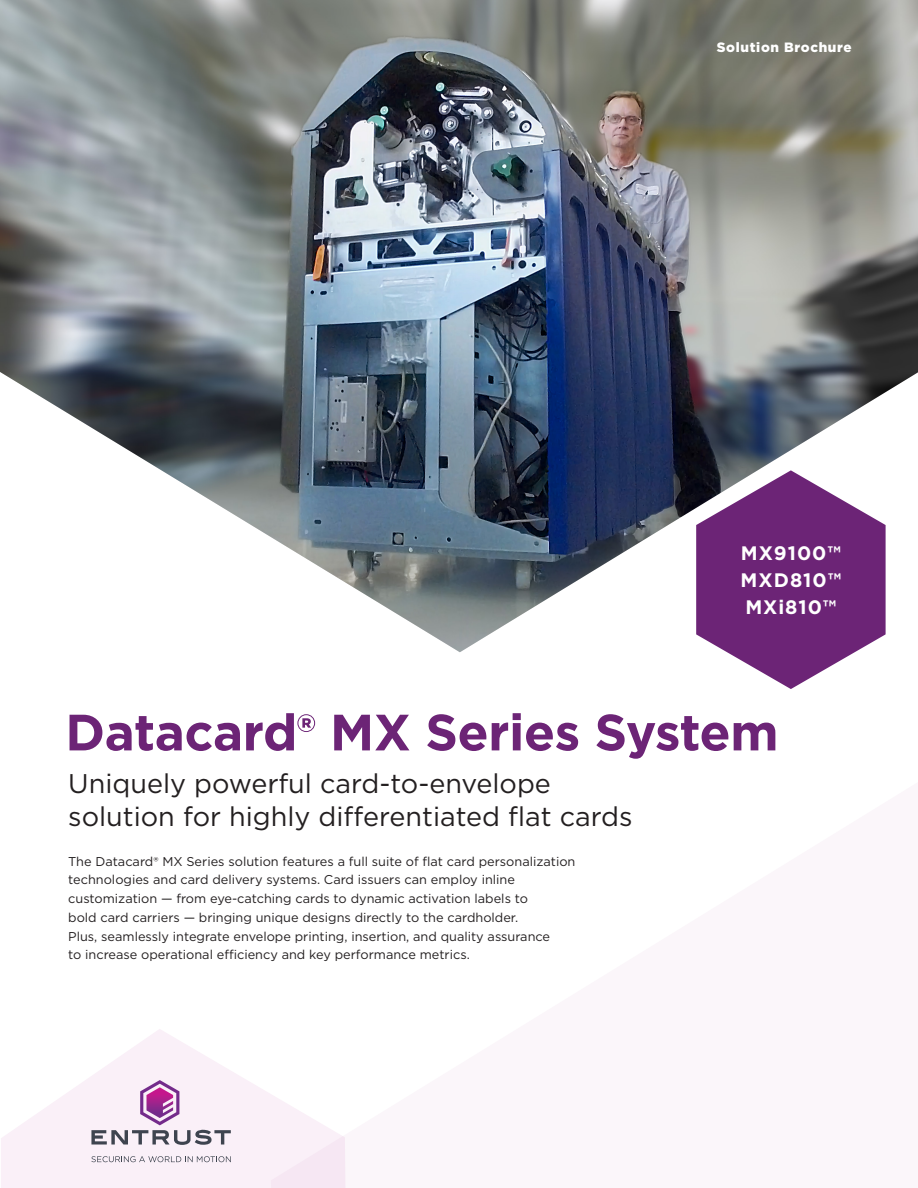
<style>
.page{position:relative;width:918px;height:1188px;background:#fff}
.page>*{position:absolute;margin:0;border:0;box-sizing:border-box;transform-origin:0 0}
.t1{font:700 51px "Gotham";letter-spacing:-.01em;color:#6c2476}
.Header_2_H2{font:27px/33px "Gotham";color:#231f20}
.t2{font:700 19.5px "Gotham";letter-spacing:.05em;color:#fff}
.t3{font:900 13.5px "Gotham";letter-spacing:.05em;color:#fff}
.t4{font:12.75px/18.8px "Gotham";color:#231f20}
</style>
<div class="page">
<img style="left:0;top:0;width:918px;height:652px">
<svg style="left:1px;top:1029px;width:270px;height:159px;fill:#faf0f8"></svg>
<svg style="left:271px;top:1095px;width:75px;height:93px;fill:#faf0f8"></svg>
<svg style="left:696px;top:470px;width:190px;height:219px"></svg>
<svg style="left:91px;top:1156px;width:140px;height:6px"></svg>
<svg style="left:91px;top:1080px;width:140px;height:65px"></svg>
<p class="t3" style="left:717px;top:38px;width:136px">Solution Brochure</p>
<p class="t2" style="left:741px;top:541px;width:102px">MX9100™</p>
<p class="t2" style="left:741px;top:568px;width:102px">MXD810™</p>
<p class="t2" style="left:745px;top:595px;width:92px">MXi810™</p>
<p class="t1" style="left:65px;top:699px;width:715px">Datacard® MX Series System</p>
<h2 class="Header_2_H2" style="left:68px;top:767px;width:566px">Uniquely powerful card-to-envelope solution for highly differentiated flat cards</h2>
<p class="t4" style="left:68px;top:851px;width:509px">The Datacard® MX Series solution features a full suite of flat card personalization technologies and card delivery systems. Card issuers can employ inline customization — from eye-catching cards to dynamic activation labels to<br>bold card carriers — bringing unique designs directly to the cardholder.<br>Plus, seamlessly integrate envelope printing, insertion, and quality assurance<br>to increase operational efficiency and key performance metrics.</p>
</div>
